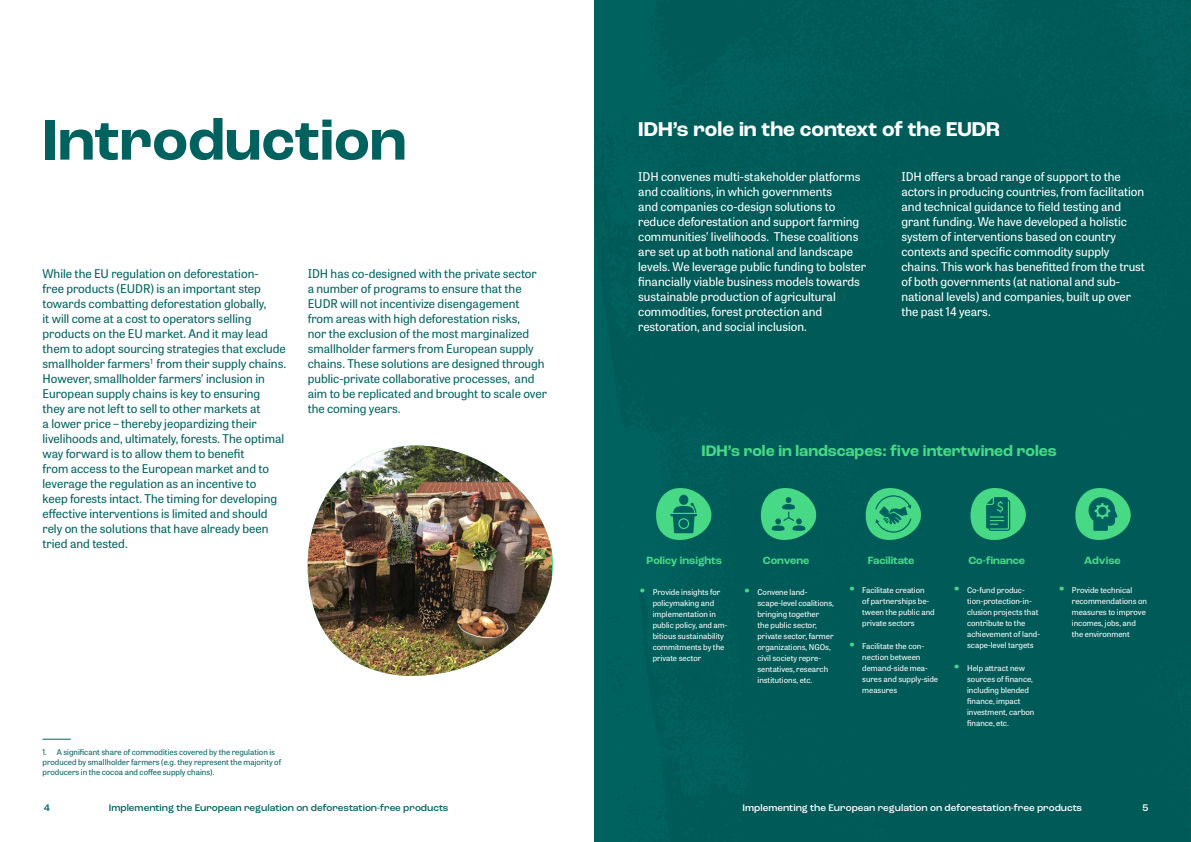
<style>
.page{position:relative;width:1191px;height:842px;background:#fff}
.page>*{position:absolute;margin:0;border:0;box-sizing:border-box;transform-origin:0 0}
.t1{font:700 60px "Roc Grotesk";color:#00625f}
.t2{font:700 21px "Roc Grotesk";color:#fff}
.t3{font:700 16px "Roc Grotesk";color:#47d985}
.t4{font:12px/15px "Tablet Gothic";color:#00625f}
.t5{font:12px/15px "Tablet Gothic";color:#fff}
.t6{font:700 11px "Roc Grotesk";color:#47d985}
.t7{font:500 10px "Roc Grotesk";color:#00625f}
.t8{font:500 10px "Roc Grotesk";color:#fff}
.t9{font:8px/11px "Tablet Gothic";color:#fff}
.t10{font:8px/10px "Tablet Gothic";color:#00625f}
.s1{color:#fff}
.s2{font-weight:700;font-size:16px;color:#47d985}
</style>
<div class="page">
<svg style="left:43px;top:739px;width:28px;height:1px"></svg>
<div style="left:595px;top:0;width:596px;height:842px;background:#005b58"></div>
<img style="left:307px;top:445px;width:245px;height:231px">
<svg style="left:653px;top:483px;width:60px;height:58px;background:#229a70"></svg>
<svg style="left:758px;top:483px;width:60px;height:58px;background:#28a372"></svg>
<svg style="left:863px;top:483px;width:60px;height:58px;background:#269f71"></svg>
<svg style="left:968px;top:483px;width:60px;height:58px;background:#21976e"></svg>
<svg style="left:1072px;top:483px;width:60px;height:58px;background:#21976e"></svg>
<h1 class="t1" style="left:42px;top:103px;width:366px">Introduction</h1>
<p class="t4" style="left:43px;top:266px;width:245px">While the EU regulation on deforestation-<br>free products (EUDR) is an important step towards combatting deforestation globally,<br>it will come at a cost to operators selling products on the EU market. And it may lead them to adopt sourcing strategies that exclude smallholder farmers<sup>1</sup> from their supply chains.<br>However, smallholder farmers’ inclusion in European supply chains is key to ensuring<br>they are not left to sell to other markets at<br>a lower price – thereby jeopardizing their livelihoods and, ultimately, forests. The optimal way forward is to allow them to benefit<br>from access to the European market and to leverage the regulation as an incentive to<br>keep forests intact. The timing for developing effective interventions is limited and should rely on the solutions that have already been tried and tested.</p>
<p class="t4" style="left:308px;top:266px;width:241px">IDH has co-designed with the private sector<br>a number of programs to ensure that the EUDR will not incentivize disengagement from areas with high deforestation risks,<br>nor the exclusion of the most marginalized smallholder farmers from European supply chains. These solutions are designed through public-private collaborative processes, and aim to be replicated and brought to scale over the coming years.<span class="s1">I</span></p>
<p class="t10" style="left:43px;top:747px;width:240px">1. A significant share of commodities covered by the regulation is produced by smallholder farmers (e.g. they represent the majority of producers in the cocoa and coffee supply chains).</p>
<h2 class="t2" style="left:638px;top:116px;width:363px">IDH’s role in the context of the EUDR</h2>
<p class="t5" style="left:638px;top:169px;width:229px">IDH convenes multi-stakeholder platforms and coalitions, in which governments<br>and companies co-design solutions to reduce deforestation and support farming communities’ livelihoods. These coalitions are set up at both national and landscape levels. We leverage public funding to bolster financially viable business models towards sustainable production of agricultural commodities, forest protection and restoration, and social inclusion.</p>
<p class="t5" style="left:901px;top:169px;width:245px">IDH offers a broad range of support to the actors in producing countries, from facilitation and technical guidance to field testing and grant funding. We have developed a holistic system of interventions based on country contexts and specific commodity supply chains. This work has benefitted from the trust of both governments (at national and sub&shy;national levels) and companies, built up over the past 14 years.</p>
<h3 class="t3" style="left:701px;top:440px;width:357px">IDH’s role in landscapes: five intertwined roles</h3>
<p class="t6" style="left:646px;top:553px;width:77px">Policy insights</p>
<p class="t6" style="left:763px;top:553px;width:48px">Convene</p>
<p class="t6" style="left:867px;top:553px;width:48px">Facilitate</p>
<p class="t6" style="left:968px;top:553px;width:58px">Co-finance</p>
<p class="t6" style="left:1084px;top:553px;width:38px">Advise</p>
<p class="t9" style="left:757px;top:586px;width:78px;text-indent:-14px"><span class="s2">•</span> Convene land&shy;scape-level coalitions, bringing together<br>the public sector, private sector, farmer organizations, NGOs, civil society repre&shy;sentatives, research institutions, etc.</p>
<p class="t9" style="left:862px;top:585px;width:74px;text-indent:-14px"><span class="s2">•</span> Facilitate creation<br>of partnerships be&shy;tween the public and private sectors</p>
<p class="t9" style="left:967px;top:585px;width:74px;text-indent:-14px"><span class="s2">•</span> Co-fund produc&shy;tion-protection-in&shy;clusion projects that contribute to the achievement of land&shy;scape-level targets</p>
<p class="t9" style="left:967px;top:662px;width:69px;text-indent:-14px"><span class="s2">•</span> Help attract new sources of finance, including blended finance, impact investment, carbon finance, etc.</p>
<p class="t9" style="left:1071px;top:585px;width:77px;text-indent:-14px"><span class="s2">•</span> Provide technical recommendations on measures to improve incomes, jobs, and the environment</p>
<p class="t9" style="left:652px;top:587px;width:76px;text-indent:-14px"><span class="s2">•</span> Provide insights for policymaking and implementation in public policy, and am&shy;bitious sustainability commitments by the private sector</p>
<p class="t9" style="left:862px;top:640px;width:77px;text-indent:-14px"><span class="s2">•</span> Facilitate the con&shy;nection between demand-side mea&shy;sures and supply-side measures</p>
<p class="t7" style="left:44px;top:801px;width:8px">4</p>
<p class="t7" style="left:109px;top:801px;width:341px">Implementing the European regulation on deforestation-free products</p>
<p class="t8" style="left:742px;top:802px;width:341px">Implementing the European regulation on deforestation-free products</p>
<p class="t8" style="left:1142px;top:801px;width:8px">5</p>
</div>
